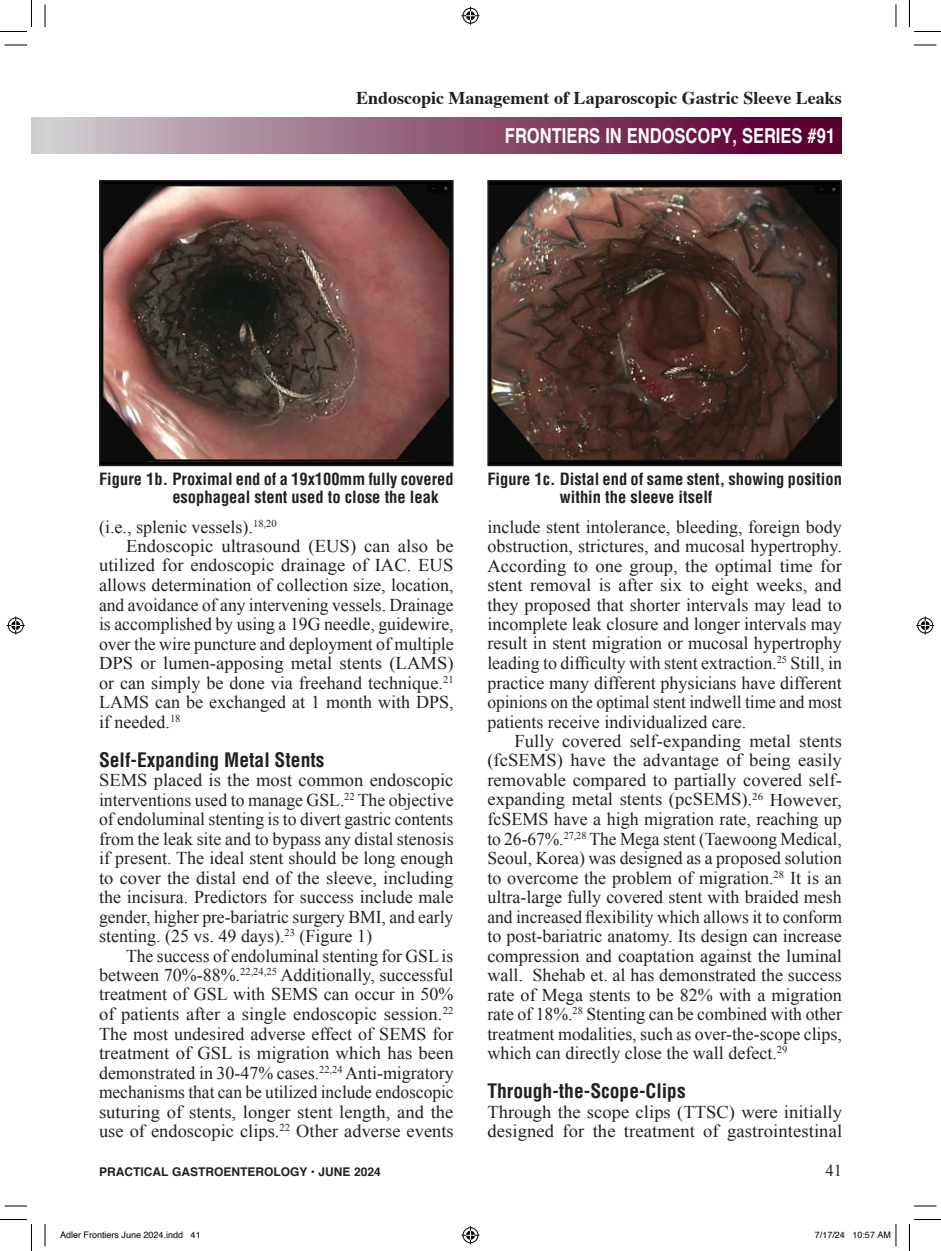
<style>
.page{position:relative;width:941px;height:1251px;background:#fff}
.page>*{position:absolute;margin:0;border:0;box-sizing:border-box;transform-origin:0 0}
.t1{font:700 20.7px "Helvetica";color:#fff;scale:.8 1}
.t2{font:700 condensed 19.5px "Helvetica LT Std";color:#231f20}
.t3{font:18px/19.5px "Times New Roman";color:#231f20;text-align:justify}
.t4{font:700 18px "Times";color:#231f20}
.t5{font:700 condensed 16.5px/18px "Helvetica LT Std";color:#231f20}
.t6{font:16.5px "Times New Roman";color:#231f20}
.t7{font:700 12px "Helvetica";color:#231f20}
.t8{font:9px "Helvetica";color:#000}
</style>
<div class="page">
<div style="left:45px;top:118px;width:797px;height:35px;background:linear-gradient(to right,#cec9cc,#550025)"></div>
<div style="left:32px;top:118px;width:13px;height:35px;background:#cfced1"></div>
<img style="left:102px;top:185px;width:348px;height:276px">
<div style="left:99px;top:180px;width:354px;height:286px;border:2px solid #231f20"></div>
<img style="left:490px;top:185px;width:349px;height:276px">
<div style="left:487px;top:180px;width:355px;height:286px;border:2px solid #231f20"></div>
<svg style="left:4px;top:45px;width:23px;height:1px"></svg>
<svg style="left:914px;top:45px;width:22px;height:1px"></svg>
<svg style="left:4px;top:1206px;width:23px;height:1px"></svg>
<svg style="left:914px;top:1206px;width:22px;height:1px"></svg>
<svg style="left:45px;top:4px;width:1px;height:23px"></svg>
<svg style="left:45px;top:1224px;width:1px;height:22px"></svg>
<svg style="left:895px;top:4px;width:1px;height:23px"></svg>
<svg style="left:0;top:0;width:32px;height:32px"></svg>
<svg style="left:0;top:1219px;width:32px;height:32px"></svg>
<svg style="left:909px;top:0;width:31px;height:32px"></svg>
<svg style="left:909px;top:1219px;width:31px;height:32px"></svg>
<svg style="left:461px;top:7px;width:18px;height:18px"></svg>
<svg style="left:461px;top:1226px;width:18px;height:18px"></svg>
<svg style="left:7px;top:616px;width:18px;height:18px"></svg>
<svg style="left:916px;top:616px;width:18px;height:18px"></svg>
<svg style="left:895px;top:1224px;width:1px;height:22px"></svg>
<p class="t4" style="left:356px;top:80px;width:487px">Endoscopic Management of Laparoscopic Gastric Sleeve Leaks</p>
<p class="t1" style="left:505px;top:119px;width:414px">FRONTIERS IN ENDOSCOPY, SERIES #91</p>
<p class="t5" style="left:172px;top:470px;width:283px;text-indent:-73px">Figure 1b. Proximal end of a 19x100mm fully covered esophageal stent used to close the leak</p>
<p class="t5" style="left:560px;top:470px;width:283px;text-indent:-72px">Figure 1c. Distal end of same stent, showing position within the sleeve itself</p>
<p class="t3" style="left:99px;top:516px;width:179px">(i.e., splenic vessels).<sup>18,20</sup></p>
<p class="t3" style="left:126px;top:536px;width:329px">Endoscopic ultrasound (EUS) can also be</p>
<p class="t3" style="left:99px;top:555px;width:356px">utilized for endoscopic drainage of IAC. EUS</p>
<p class="t3" style="left:99px;top:575px;width:356px">allows determination of collection size, location,</p>
<p class="t3" style="left:99px;top:594px;width:356px">and avoidance of any intervening vessels. Drainage</p>
<p class="t3" style="left:99px;top:614px;width:356px">is accomplished by using a 19G needle, guidewire,</p>
<p class="t3" style="left:99px;top:633px;width:356px">over the wire puncture and deployment of multiple</p>
<p class="t3" style="left:99px;top:653px;width:356px">DPS or lumen-apposing metal stents (LAMS)</p>
<p class="t3" style="left:99px;top:672px;width:356px">or can simply be done via freehand technique.<sup>21</sup></p>
<p class="t3" style="left:99px;top:692px;width:356px">LAMS can be exchanged at 1 month with DPS,</p>
<p class="t3" style="left:99px;top:711px;width:83px">if needed.<sup>18</sup></p>
<p class="t2" style="left:99px;top:747px;width:227px">Self-Expanding Metal Stents</p>
<p class="t3" style="left:99px;top:770px;width:356px">SEMS placed is the most common endoscopic interventions used to manage GSL.<sup>22</sup> The objective of endoluminal stenting is to divert gastric contents from the leak site and to bypass any distal stenosis if present. The ideal stent should be long enough to cover the distal end of the sleeve, including the incisura. Predictors for success include male gender, higher pre-bariatric surgery BMI, and early stenting. (25 vs. 49 days).<sup>23</sup> (Figure 1)</p>
<p class="t3" style="left:99px;top:945px;width:356px;text-indent:27px">The success of endoluminal stenting for GSL is between 70%-88%.<sup>22,24,25</sup> Additionally, successful treatment of GSL with SEMS can occur in 50% of patients after a single endoscopic session.<sup>22<br></sup>The most undesired adverse effect of SEMS for treatment of GSL is migration which has been demonstrated in 30-47% cases.<sup>22,24</sup> Anti-migratory mechanisms that can be utilized include endoscopic suturing of stents, longer stent length, and the use of endoscopic clips.<sup>22</sup> Other adverse events</p>
<p class="t3" style="left:487px;top:516px;width:356px">include stent intolerance, bleeding, foreign body obstruction, strictures, and mucosal hypertrophy.<br>According to one group, the optimal time for stent removal is after six to eight weeks, and they proposed that shorter intervals may lead to incomplete leak closure and longer intervals may result in stent migration or mucosal hypertrophy leading to difficulty with stent extraction.<sup>25</sup> Still, in practice many different physicians have different opinions on the optimal stent indwell time and most patients receive individualized care.</p>
<p class="t3" style="left:487px;top:731px;width:356px;text-indent:27px">Fully covered self-expanding metal stents (fcSEMS) have the advantage of being easily removable compared to partially covered self&shy;expanding metal stents (pcSEMS).<sup>26</sup> However, fcSEMS have a high migration rate, reaching up to 26-67%.<sup>27,28</sup> The Mega stent (Taewoong Medical, Seoul, Korea) was designed as a proposed solution to overcome the problem of migration.<sup>28</sup> It is an ultra-large fully covered stent with braided mesh and increased flexibility which allows it to conform to post-bariatric anatomy. Its design can increase compression and coaptation against the luminal wall. Shehab et. al has demonstrated the success rate of Mega stents to be 82% with a migration rate of 18%.<sup>28</sup> Stenting can be combined with other treatment modalities, such as over-the-scope clips, which can directly close the wall defect.<sup>29</sup></p>
<p class="t2" style="left:487px;top:1079px;width:200px">Through-the-Scope-Clips</p>
<p class="t3" style="left:487px;top:1101px;width:356px">Through the scope clips (TTSC) were initially designed for the treatment of gastrointestinal</p>
<p class="t7" style="left:99px;top:1162px;width:283px">PRACTICAL GASTROENTEROLOGY • JUNE 2024</p>
<p class="t6" style="left:825px;top:1159px;width:18px">41</p>
<p class="t8" style="left:60px;top:1227px;width:142px">Adler Frontiers June 2024.indd 41</p>
<p class="t8" style="left:814px;top:1227px;width:78px">7/17/24 10:57 AM</p>
</div>
